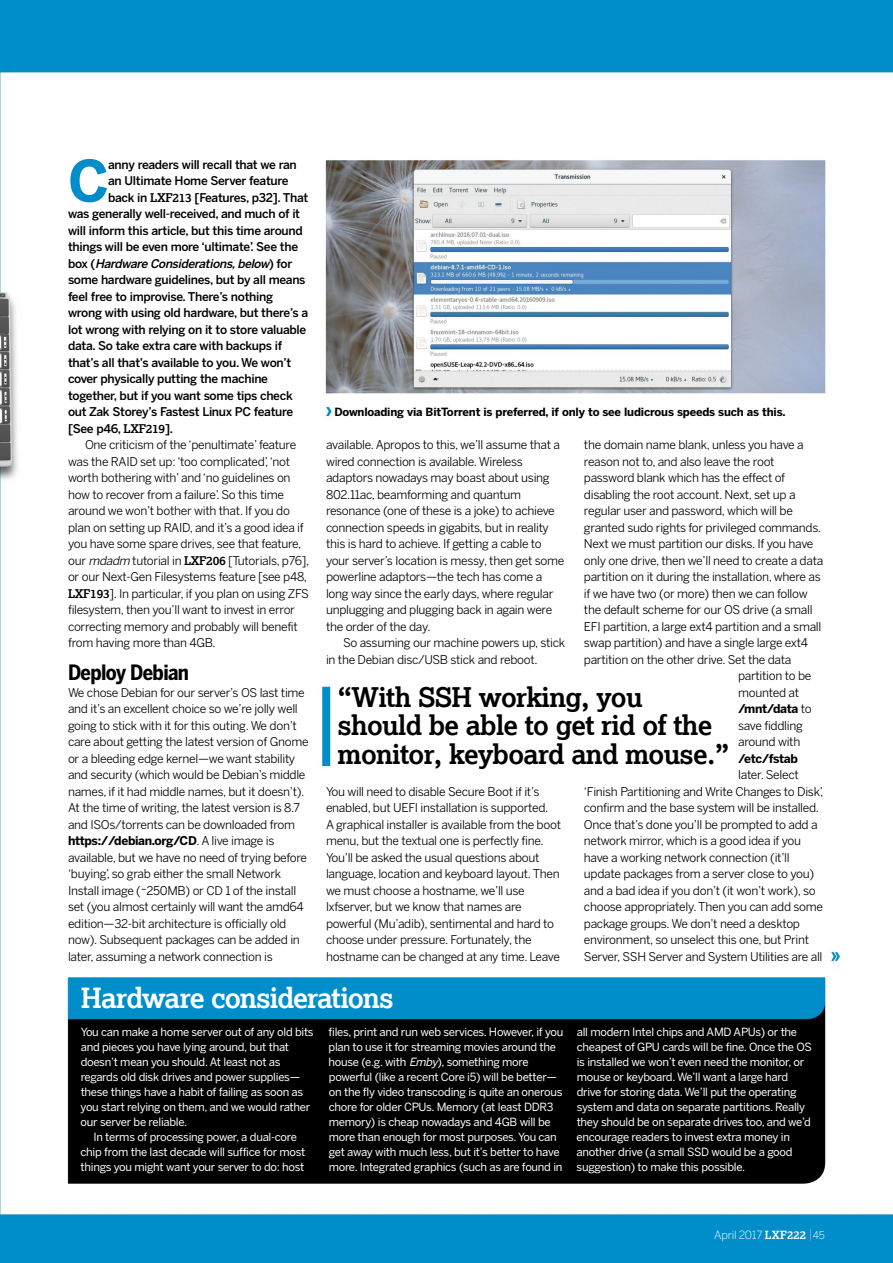
<style>
.page{position:relative;width:893px;height:1263px;background:#fff}
.page>*{position:absolute;margin:0;border:0;box-sizing:border-box;transform-origin:0 0}
.t1{font:700 56.55px "Benton Sans";color:#008ecb}
.t2{font:700 27.75px "Lexia Da Ma";letter-spacing:-.04em;color:#fff}
.t3{font:700 27px/28.5px "Lexia Da Ma";letter-spacing:-.025em;color:#000}
.t4{font:700 21px "Benton Sans Cond";letter-spacing:-.025em;color:#000}
.t5{font:12px/16.5px "Benton Sans";letter-spacing:-.025em;color:#000}
.t6{font:500 12px "Benton Sans";letter-spacing:-.025em;color:#000}
.t7{font:italic 500 12px "Benton Sans";color:#000}
.t8{font:700 12px "Benton Sans";letter-spacing:-.03em;color:#000}
.t9{font:11.25px/15px "Benton Sans";letter-spacing:-.025em;color:#fff}
.t10{font:700 11.25px "Benton Sans";letter-spacing:-.015em;color:#000}
.t11{font:300 11.25px "Benton Sans";letter-spacing:-.025em;color:#fff}
.s1{font-family:"Lexia Da Ma";font-weight:700}
.s2{font-style:normal}
.s3{font-style:italic}
.s4{font-weight:700}
.s5{font-weight:400}
.s6{font-size:10.5px}
</style>
<div class="page">
<img style="left:0;top:0;width:893px;height:1263px">
<h1 class="t1" style="left:68px;top:147px;width:43px">C</h1>
<p class="t6" style="left:108px;top:157px;width:190px">anny readers will recall that we ran</p>
<p class="t6" style="left:108px;top:174px;width:182px">an Ultimate Home Server feature</p>
<p class="t6" style="left:108px;top:190px;width:202px">back in <span class="s1">LXF213</span> [Features, p32]. That</p>
<p class="t6" style="left:68px;top:207px;width:234px">was generally well-received, and much of it</p>
<p class="t6" style="left:68px;top:223px;width:236px">will inform this article, but this time around</p>
<p class="t6" style="left:68px;top:240px;width:232px">things will be even more ‘ultimate’. See the</p>
<p class="t7" style="left:68px;top:256px;width:226px"><span class="s2">b o x (</span> Hardware Considerations,below<span class="s2">) f o r</span></p>
<p class="t6" style="left:68px;top:273px;width:239px">some hardware guidelines, but by all means</p>
<p class="t6" style="left:68px;top:289px;width:207px">feel free to improvise. There’s nothing</p>
<p class="t6" style="left:68px;top:306px;width:242px">wrong with using old hardware, but there’s a</p>
<p class="t6" style="left:68px;top:322px;width:240px">lot wrong with relying on it to store valuable</p>
<p class="t6" style="left:68px;top:339px;width:216px">data. So take extra care with backups if</p>
<p class="t6" style="left:68px;top:355px;width:225px">that’s all that’s available to you. We won’t</p>
<p class="t6" style="left:68px;top:372px;width:202px">cover physically putting the machine</p>
<p class="t6" style="left:68px;top:388px;width:226px">together, but if you want some tips check</p>
<p class="t6" style="left:68px;top:405px;width:227px">out Zak Storey’s Fastest Linux PC feature</p>
<p class="t6" style="left:68px;top:421px;width:107px">[See p46, <span class="s1">LXF219</span>].</p>
<p class="t5" style="left:85px;top:436px;width:213px">One criticism of the ‘penultimate’ feature</p>
<p class="t5" style="left:68px;top:453px;width:224px">was the RAID set up: ‘too complicated’, ‘not</p>
<p class="t5" style="left:68px;top:469px;width:224px">worth bothering with’ and ‘no guidelines on</p>
<p class="t5" style="left:68px;top:486px;width:217px">how to recover from a failure’. So this time</p>
<p class="t5" style="left:68px;top:502px;width:223px">around we won’t bother with that. If you do</p>
<p class="t5" style="left:68px;top:519px;width:237px">plan on setting up RAID, and it’s a good idea if</p>
<p class="t5" style="left:68px;top:535px;width:235px">you have some spare drives, see that feature,</p>
<p class="t5" style="left:68px;top:552px;width:243px">our <span class="s3">mdadm</span> tutorial in <span class="s1">LXF206</span> [Tutorials, p76],</p>
<p class="t5" style="left:68px;top:568px;width:240px">or our Next-Gen Filesystems feature [see p48,</p>
<p class="t5" style="left:68px;top:585px;width:242px"><span class="s1">LXF193</span>]. In particular, if you plan on using ZFS</p>
<p class="t5" style="left:68px;top:601px;width:229px">filesystem, then you’ll want to invest in error</p>
<p class="t5" style="left:68px;top:618px;width:231px">correcting memory and probably will benefit</p>
<p class="t5" style="left:68px;top:634px;width:149px">from having more than 4GB.</p>
<h3 class="t4" style="left:68px;top:660px;width:123px">Deploy Debian</h3>
<p class="t5" style="left:68px;top:684px;width:242px">We chose Debian for our server’s OS last time and it’s an excellent choice so we’re jolly well going to stick with it for this outing. We don’t care about getting the latest version of Gnome or a bleeding edge kernel—we want stability and security (which would be Debian’s middle names, if it had middle names, but it doesn’t).<br>At the time of writing, the latest version is 8.7 and ISOs/torrents can be downloaded from <span class="s4">https://debian.org/CD</span>. A live image is available, but we have no need of trying before ‘buying’, so grab either the small Network Install image (~250MB) or CD 1 of the install set (you almost certainly will want the amd64 edition—32-bit architecture is officially old now). Subsequent packages can be added in later, assuming a network connection is</p>
<p class="t10" style="left:334px;top:405px;width:453px">Downloading via BitTorrent is preferred, if only to see ludicrous speeds such as this.</p>
<p class="t5" style="left:584px;top:436px;width:221px">the domain name blank, unless you have a</p>
<p class="t5" style="left:584px;top:453px;width:192px">reason not to, and also leave the root</p>
<p class="t5" style="left:584px;top:469px;width:203px">password blank which has the effect of</p>
<p class="t5" style="left:584px;top:486px;width:213px">disabling the root account. Next, set up a</p>
<p class="t5" style="left:584px;top:502px;width:210px">regular user and password, which will be</p>
<p class="t5" style="left:584px;top:519px;width:239px">granted sudo rights for privileged commands.</p>
<p class="t5" style="left:584px;top:535px;width:231px">Next we must partition our disks. If you have</p>
<p class="t5" style="left:584px;top:552px;width:241px">only one drive, then we’ll need to create a data</p>
<p class="t5" style="left:584px;top:568px;width:238px">partition on it during the installation, where as</p>
<p class="t5" style="left:584px;top:585px;width:225px">if we have two (or more) then we can follow</p>
<p class="t5" style="left:584px;top:601px;width:230px">the default scheme for our OS drive (a small</p>
<p class="t5" style="left:584px;top:618px;width:239px">EFI partition, a large ext4 partition and a small</p>
<p class="t5" style="left:584px;top:634px;width:226px">swap partition) and have a single large ext4</p>
<p class="t5" style="left:584px;top:651px;width:209px">partition on the other drive. Set the data</p>
<p class="t5" style="left:738px;top:667px;width:75px">partition to be</p>
<p class="t5" style="left:738px;top:684px;width:62px">mounted at</p>
<p class="t8" style="left:738px;top:702px;width:75px">/mnt/data <span class="s5">to</span></p>
<p class="t5" style="left:738px;top:717px;width:66px">save fiddling</p>
<p class="t5" style="left:738px;top:733px;width:64px">around with</p>
<p class="t8" style="left:738px;top:751px;width:61px">/etc/fstab</p>
<p class="t5" style="left:584px;top:766px;width:241px;text-indent:154px">later. Select ‘Finish Partitioning and Write Changes to Disk’, confirm and the base system will be installed.<br>Once that’s done you’ll be prompted to add a network mirror, which is a good idea if you have a working network connection (it’ll update packages from a server close to you) and a bad idea if you don’t (it won’t work), so choose appropriately. Then you can add some package groups. We don’t need a desktop environment, so unselect this one, but Print Server, SSH Server and System Utilities are all</p>
<p class="t5" style="left:326px;top:436px;width:240px">available. Apropos to this, we’ll assume that a wired connection is available. Wireless adaptors nowadays may boast about using 802.11ac, beamforming and quantum resonance (one of these is a joke) to achieve connection speeds in gigabits, but in reality this is hard to achieve. If getting a cable to your server’s location is messy, then get some powerline adaptors—the tech has come a long way since the early days, where regular unplugging and plugging back in again were the order of the day.</p>
<p class="t5" style="left:326px;top:634px;width:241px;text-indent:17px">So assuming our machine powers up, stick in the Debian disc/USB stick and reboot.</p>
<h3 class="t3" style="left:337px;top:682px;width:394px">“With SSH working, you should be able to get rid of the monitor, keyboard and mouse.”</h3>
<p class="t5" style="left:326px;top:783px;width:237px">You will need to disable Secure Boot if it’s enabled, but UEFI installation is supported.<br>A graphical installer is available from the boot menu, but the textual one is perfectly fine.<br>You’ll be asked the usual questions about language, location and keyboard layout. Then we must choose a hostname, we’ll use lxfserver, but we know that names are powerful (Mu’adib), sentimental and hard to choose under pressure. Fortunately, the hostname can be changed at any time. Leave</p>
<h2 class="t2" style="left:81px;top:981px;width:315px">Hardware considerations</h2>
<p class="t9" style="left:81px;top:1024px;width:235px">You can make a home server out of any old bits and pieces you have lying around, but that doesn’t mean you should. At least not as regards old disk drives and power supplies— these things have a habit of failing as soon as you start relying on them, and we would rather our server be reliable.</p>
<p class="t9" style="left:81px;top:1129px;width:226px;text-align:center">In terms of processing power, a dual-core chip from the last decade will suffice for most things you might want your server to do: host</p>
<p class="t9" style="left:329px;top:1024px;width:236px">files, print and run web services. However, if you plan to use it for streaming movies around the house (e.g. with <span class="s3">Emby</span>), something more powerful (like a recent Core i5) will be better— on the fly video transcoding is quite an onerous chore for older CPUs. Memory (at least DDR3 memory) is cheap nowadays and 4GB will be more than enough for most purposes. You can get away with much less, but it’s better to have more. Integrated graphics (such as are found in</p>
<p class="t9" style="left:577px;top:1024px;width:237px">all modern Intel chips and AMD APUs) or the cheapest of GPU cards will be fine. Once the OS is installed we won’t even need the monitor, or mouse or keyboard. We’ll want a large hard drive for storing data. We’ll put the operating system and data on separate partitions. Really they should be on separate drives too, and we’d encourage readers to invest extra money in another drive (a small SSD would be a good suggestion) to make this possible.</p>
<p class="t11" style="left:714px;top:1228px;width:112px">April 2017 <span class="s1">LXF222</span> <span class="s6">45</span></p>
</div>
